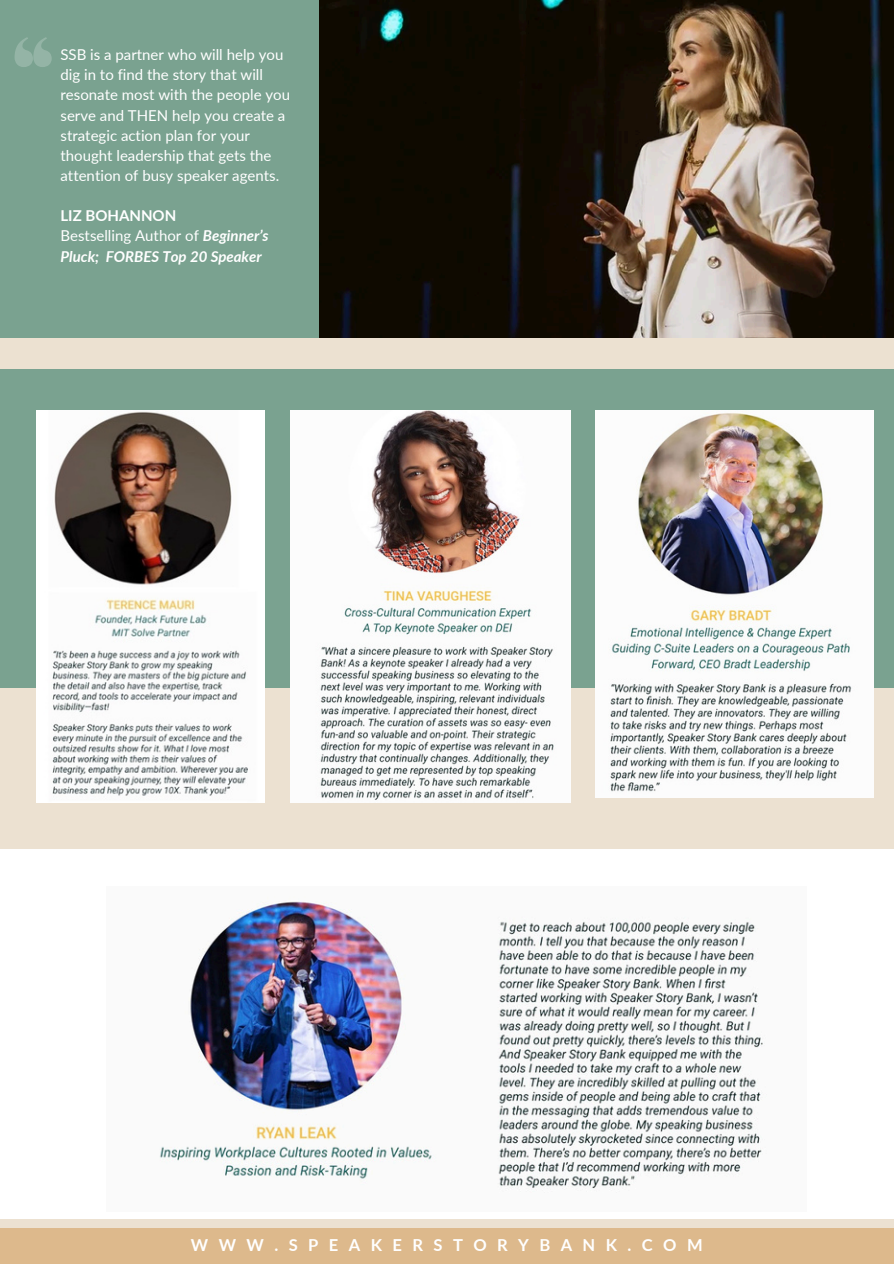
<style>
.page{position:relative;width:894px;height:1264px;background:#fff}
.page>*{position:absolute;margin:0;border:0;box-sizing:border-box;transform-origin:0 0}
.t1{font:71.85px "Ahsing";color:#fff}
.t2{font:700 16.5px "Lato";letter-spacing:.63em;color:#fff}
.t3{font:15px/20.2px "Lato";color:#fff}
.t4{font:italic 700 15px/20.2px "Lato";color:#fff}
.t5{font:700 15px "Lato";color:#fff}
.s1{font-weight:400;font-style:normal}
</style>
<div class="page">
<div style="left:0;top:1227px;width:893px;height:36px;background:#ddb98c"></div>
<img style="left:318px;top:0;width:575px;height:338px">
<div style="left:0;top:0;width:318px;height:338px;background:#7aa290"></div>
<div style="left:0;top:1219px;width:893px;height:8px;background:#ece1d1"></div>
<div style="left:0;top:338px;width:893px;height:31px;background:#ece1d1"></div>
<div style="left:0;top:369px;width:893px;height:319px;background:#7aa290"></div>
<div style="left:0;top:688px;width:893px;height:160px;background:#ece1d1"></div>
<img style="left:290px;top:410px;width:280px;height:393px">
<img style="left:595px;top:410px;width:278px;height:387px">
<img style="left:159px;top:901px;width:604px;height:288px">
<img style="left:37px;top:410px;width:227px;height:393px">
<h1 class="t1" style="left:13px;top:32px;width:41px">“</h1>
<p class="t3" style="left:60px;top:44px;width:231px">SSB is a partner who will help you dig in to find the story that will resonate most with the people you serve and THEN help you create a strategic action plan for your thought leadership that gets the attention of busy speaker agents.</p>
<p class="t5" style="left:60px;top:206px;width:117px">LIZ BOHANNON</p>
<p class="t4" style="left:60px;top:225px;width:210px"><span class="s1">Bestselling Author of</span> Beginner’s<br>Pluck; FORBES Top 20 Speaker</p>
<p class="t2" style="left:191px;top:1234px;width:513px">WWW.SPEAKERSTORYBANK.COM</p>
</div>
